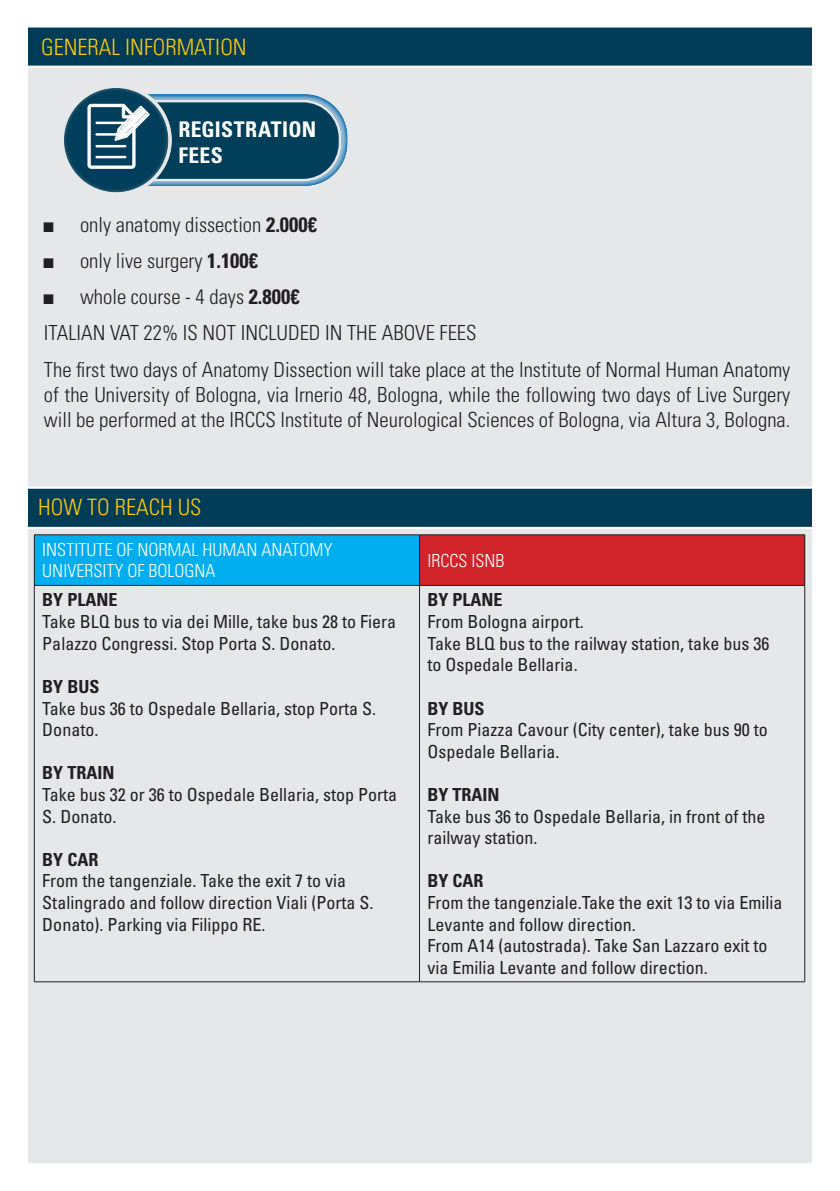
<style>
.page{position:relative;width:840px;height:1191px;background:#fff}
.page>*{position:absolute;margin:0;border:0;box-sizing:border-box;transform-origin:0 0}
.t1{font:300 condensed 22.6px "Univers LT Std";color:#feca0a}
.t2{font:700 condensed 21.6px "Univers LT Std";letter-spacing:.015em;color:#fff}
.t3{font:300 condensed 20.8px/25px "Univers LT Std";color:#231f20;text-align:justify}
.t4{font:condensed 18px/21.6px "Univers LT Std";color:#231f20}
.t5{font:300 condensed 18px "Univers LT Std";color:#fff}
.t6{font:700 condensed 18px "Univers LT Std";color:#231f20}
.s1{font-family:"Arial Narrow";font-weight:400;font-stretch:normal}
.s2{font-weight:700}
</style>
<div class="page">
<div style="left:28px;top:28px;width:783px;height:1134px;background:#e6e7e9"></div>
<div style="left:28px;top:488px;width:783px;height:39px;background:#003b57"></div>
<div style="left:11px;top:487px;width:811px;height:42px;border:2px solid #fff"></div>
<div style="left:34px;top:535px;width:385px;height:50px;background:#00aeef"></div>
<div style="left:419px;top:535px;width:385px;height:50px;background:#d1232a"></div>
<hr style="left:34px;top:534px;width:385px;height:1px;background:#231f20">
<hr style="left:34px;top:535px;width:1px;height:50px;background:#231f20">
<hr style="left:419px;top:534px;width:385px;height:1px;background:#231f20">
<hr style="left:419px;top:535px;width:1px;height:50px;background:#231f20">
<hr style="left:804px;top:535px;width:1px;height:50px;background:#231f20">
<hr style="left:34px;top:585px;width:385px;height:1px;background:#231f20">
<hr style="left:34px;top:585px;width:1px;height:396px;background:#231f20">
<hr style="left:419px;top:585px;width:385px;height:1px;background:#231f20">
<hr style="left:419px;top:585px;width:1px;height:396px;background:#231f20">
<hr style="left:804px;top:585px;width:1px;height:396px;background:#231f20">
<hr style="left:34px;top:981px;width:385px;height:1px;background:#231f20">
<hr style="left:419px;top:981px;width:385px;height:1px;background:#231f20">
<div style="left:28px;top:27px;width:783px;height:39px;background:#003b57"></div>
<div style="left:11px;top:26px;width:811px;height:42px;border:2px solid #fff"></div>
<img style="left:341px;top:115px;width:6px;height:51px">
<svg style="left:64px;top:88px;width:277px;height:105px"></svg>
<p class="t1" style="left:41px;top:34px;width:207px">GENERAL INFORMATION</p>
<p class="t2" style="left:178px;top:116px;width:139px">REGISTRATION</p>
<p class="t2" style="left:178px;top:142px;width:46px">FEES</p>
<p class="t3" style="left:44px;top:212px;width:274px"><span class="s1">■</span> only anatomy dissection <span class="s2">2.000€</span></p>
<p class="t3" style="left:44px;top:248px;width:215px"><span class="s1">■</span> only live surgery <span class="s2">1.100€</span></p>
<p class="t3" style="left:44px;top:284px;width:257px"><span class="s1">■</span> whole course - 4 days <span class="s2">2.800€</span></p>
<p class="t3" style="left:44px;top:321px;width:434px">ITALIAN VAT 22% IS NOT INCLUDED IN THE ABOVE FEES</p>
<p class="t3" style="left:44px;top:357px;width:747px">The first two days of Anatomy Dissection will take place at the lnstitute of Normal Human Anatomy of the University of Bologna, via Irnerio 48, Bologna, while the following two days of Live Surgery will be performed at the IRCCS lnstitute of NeurologicaI Sciences of Bologna, via Altura 3, Bologna.</p>
<p class="t1" style="left:38px;top:493px;width:165px">HOW TO REACH US</p>
<p class="t5" style="left:42px;top:538px;width:291px">INSTITUTE OF NORMAL HUMAN ANATOMY</p>
<p class="t5" style="left:42px;top:560px;width:175px">UNIVERSITY OF BOLOGNA</p>
<p class="t6" style="left:42px;top:589px;width:77px">BY PLANE</p>
<p class="t4" style="left:42px;top:610px;width:355px">Take BLQ bus to via dei Mille, take bus 28 to Fiera<br>Palazzo Congressi. Stop Porta S. Donato.</p>
<p class="t6" style="left:42px;top:675px;width:59px">BY BUS</p>
<p class="t4" style="left:42px;top:697px;width:335px">Take bus 36 to Ospedale Bellaria, stop Porta S.<br>Donato.</p>
<p class="t6" style="left:42px;top:762px;width:74px">BY TRAIN</p>
<p class="t4" style="left:42px;top:783px;width:356px">Take bus 32 or 36 to Ospedale Bellaria, stop Porta<br>S. Donato.</p>
<p class="t6" style="left:42px;top:848px;width:58px">BY CAR</p>
<p class="t4" style="left:42px;top:870px;width:332px">From the tangenziale. Take the exit 7 to via<br>Stalingrado and follow direction Viali (Porta S.<br>Donato). Parking via Filippo RE.</p>
<p class="t5" style="left:427px;top:549px;width:78px">IRCCS ISNB</p>
<p class="t6" style="left:427px;top:589px;width:77px">BY PLANE</p>
<p class="t4" style="left:427px;top:610px;width:157px">From Bologna airport.</p>
<p class="t4" style="left:427px;top:632px;width:343px">Take BLQ bus to the railway station, take bus 36 to Ospedale Bellaria.</p>
<p class="t6" style="left:427px;top:697px;width:59px">BY BUS</p>
<p class="t4" style="left:427px;top:718px;width:341px">From Piazza Cavour (City center), take bus 90 to<br>Ospedale Bellaria.</p>
<p class="t6" style="left:427px;top:783px;width:74px">BY TRAIN</p>
<p class="t4" style="left:427px;top:805px;width:339px">Take bus 36 to Ospedale Bellaria, in front of the railway station.</p>
<p class="t6" style="left:427px;top:870px;width:58px">BY CAR</p>
<p class="t4" style="left:427px;top:891px;width:356px">From the tangenziale.Take the exit 13 to via Emilia<br>Levante and follow direction.</p>
<p class="t4" style="left:427px;top:934px;width:341px">From A14 (autostrada). Take San Lazzaro exit to via Emilia Levante and follow direction.</p>
</div>
